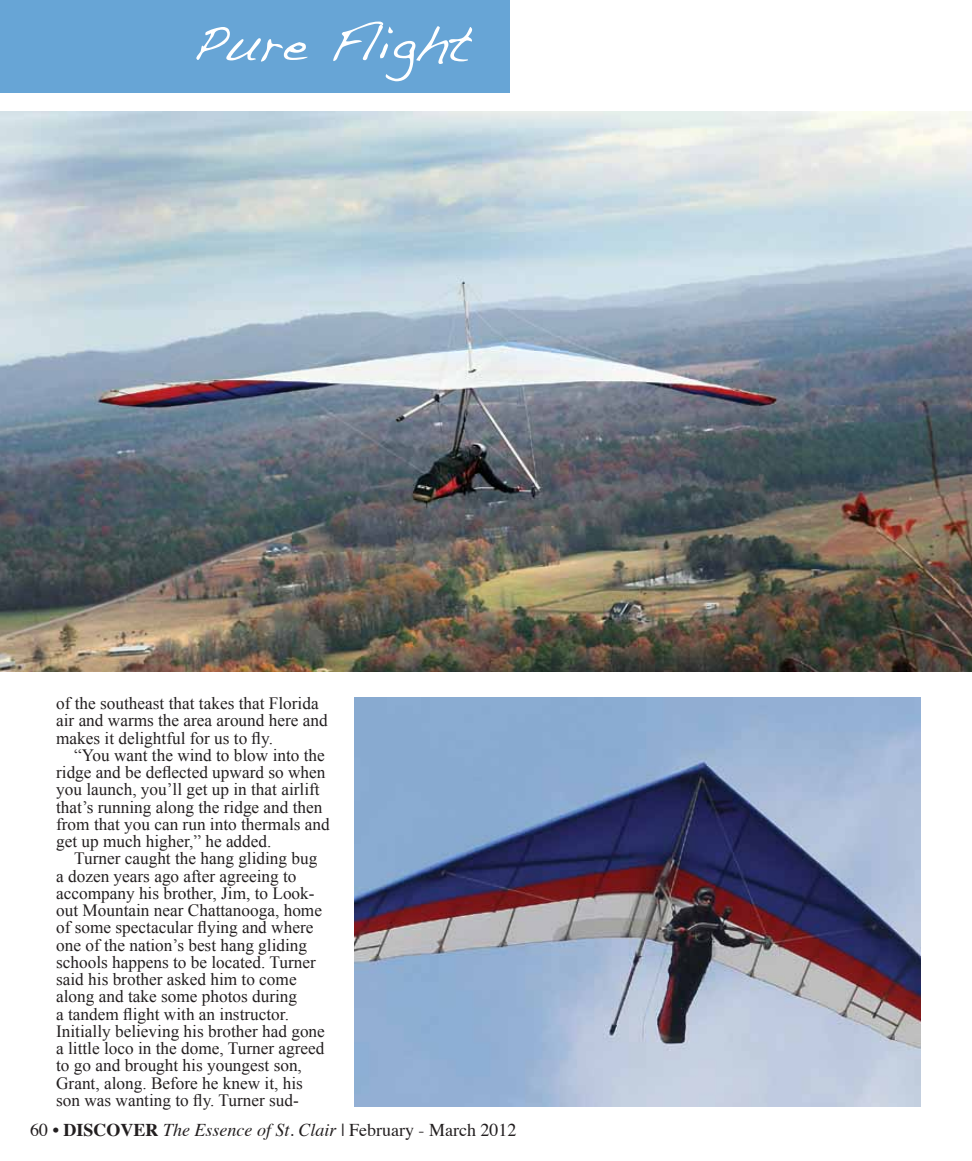
<style>
.page{position:relative;width:972px;height:1161px;background:#fff}
.page>*{position:absolute;margin:0;border:0;box-sizing:border-box;transform-origin:0 0}
.t1{font:51px "Handwriting Dakota";color:#fff}
.t2{font:18px "Times";color:#231f20}
.t3{font:17.25px/17.2px "Times New Roman";color:#231f20}
.s1{font-weight:700}
.s2{font-style:italic}
</style>
<div class="page">
<div style="left:0;top:0;width:510px;height:92px;background:#67a5d6"></div>
<img style="left:0;top:112px;width:972px;height:559px">
<img style="left:354px;top:697px;width:566px;height:409px">
<h1 class="t1" style="left:192px;top:13px;width:281px">Pure Flight</h1>
<p class="t3" style="left:56px;top:694px;width:273px">of the southeast that takes that Florida air and warms the area around here and makes it delightful for us to fly.</p>
<p class="t3" style="left:56px;top:746px;width:275px;text-indent:18px">“You want the wind to blow into the ridge and be deflected upward so when you launch, you’ll get up in that airlift that’s running along the ridge and then from that you can run into thermals and get up much higher,” he added.</p>
<p class="t3" style="left:56px;top:850px;width:270px;text-indent:18px">Turner caught the hang gliding bug a dozen years ago after agreeing to accompany his brother, Jim, to Look&shy;out Mountain near Chattanooga, home of some spectacular flying and where one of the nation’s best hang gliding schools happens to be located. Turner said his brother asked him to come along and take some photos during<br>a tandem flight with an instructor.<br>Initially believing his brother had gone a little loco in the dome, Turner agreed to go and brought his youngest son, Grant, along. Before he knew it, his son was wanting to fly. Turner sud-</p>
<p class="t2" style="left:30px;top:1113px;width:488px">60 • <span class="s1">DISCOVER</span> <span class="s2">The Essence of St. Clair</span> | February - March 2012</p>
</div>
